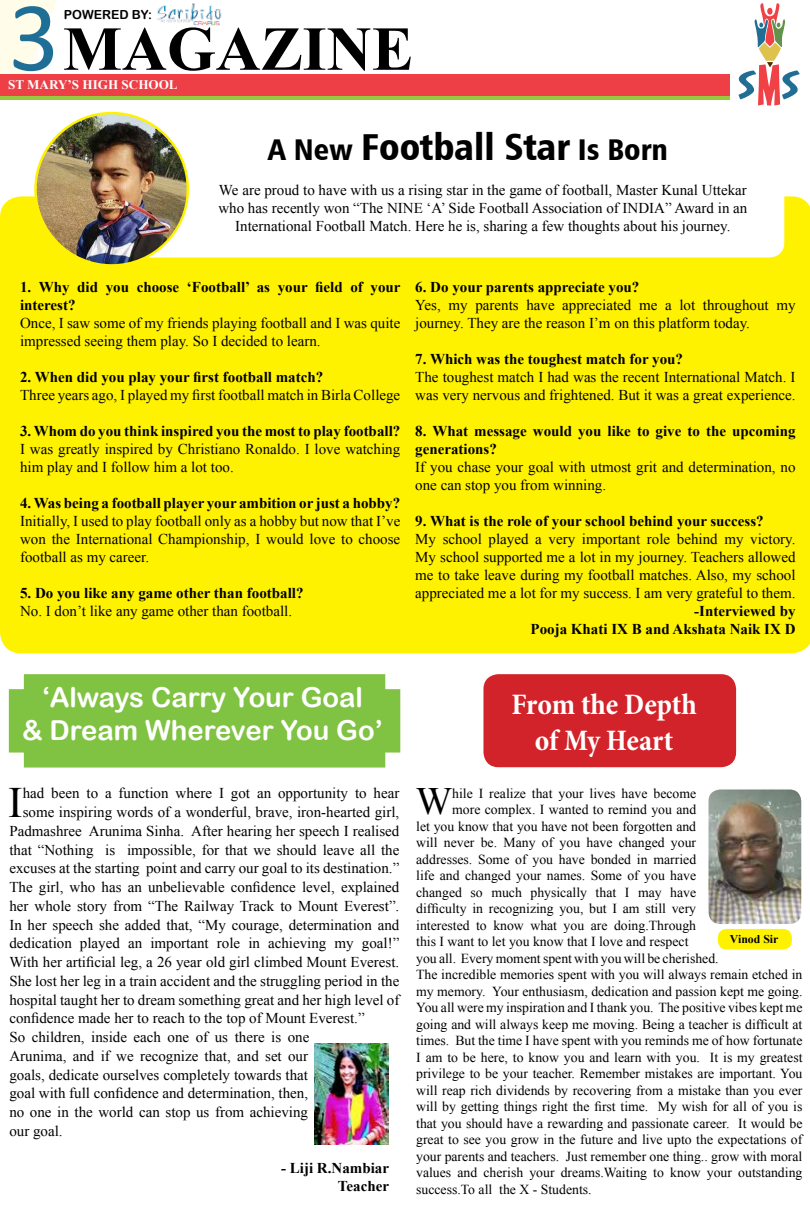
<style>
.page{position:relative;width:810px;height:1215px;background:#fff}
.page>*{position:absolute;margin:0;border:0;box-sizing:border-box;transform-origin:0 0}
.t1{font:100px "Calibri";color:#1f6e95}
.t2{font:700 62.5px "Times New Roman";color:#000}
.t3{font:43.38px "Times New Roman";color:#000}
.t4{font:38.62px "Times New Roman";color:#000}
.t5{font:37.5px "Humanist 777 BT Black Condensed B";color:#000}
.t6{font:700 condensed 30px/36px "Minion Pro";letter-spacing:-.005em;color:#fff;text-align:center}
.t7{font:27.5px/33px "Arial Rounded MT Bold";color:#fff;text-align:center}
.t8{font:15px/18px "Times New Roman";color:#000}
.t9{font:700 15px/18px "Times New Roman";color:#000}
.t10{font:13.75px "Times New Roman";color:#000}
.t11{font:700 13.12px "Times New Roman";color:#fff}
.t12{font:12.5px "Arial Rounded MT Bold";color:#000}
.t13{font:700 11.88px "Times New Roman";color:#000}
.s1{font-size:30px}
</style>
<div class="page">
<svg style="left:0;top:0;width:56px;height:74px"></svg>
<svg style="left:0;top:95px;width:729px;height:5px;background:#a8ad3e"></svg>
<div style="left:0;top:74px;width:729px;height:21px;background:#ef3f46"></div>
<svg style="left:738px;top:3px;width:62px;height:103px"></svg>
<img style="left:157px;top:4px;width:65px;height:22px">
<div style="left:483px;top:674px;width:253px;height:93px;background:#d2232a;border-radius:15px"></div>
<img style="left:709px;top:790px;width:92px;height:134px">
<div style="left:707px;top:788px;width:96px;height:138px;border:1px solid #fff;border-radius:12px"></div>
<div style="left:718px;top:929px;width:74px;height:20px;background:#fff200;border-radius:9px"></div>
<div style="left:9px;top:674px;width:391px;height:94px;background:#80c342"></div>
<div style="left:0;top:196px;width:810px;height:457px;background:#fff200"></div>
<div style="left:109px;top:113px;width:675px;height:145px;background:#fff;border-radius:15px"></div>
<img style="left:36px;top:113px;width:151px;height:152px">
<img style="left:315px;top:1044px;width:74px;height:100px">
<h1 class="t1" style="left:8px;top:-26px;width:52px">3</h1>
<p class="t12" style="left:64px;top:7px;width:90px">POWERED BY:</p>
<h2 class="t2" style="left:63px;top:6px;width:352px">MAGAZINE</h2>
<p class="t11" style="left:8px;top:76px;width:171px">ST MARY’S HIGH SCHOOL</p>
<h3 class="t5" style="left:268px;top:123px;width:402px"><span class="s1">A New</span> Football Star <span class="s1">Is Born</span></h3>
<p class="t8" style="left:218px;top:180px;width:531px;text-align:center">We are proud to have with us a rising star in the game of football, Master Kunal Uttekar who has recently won “The NINE ‘A’ Side Football Association of INDIA” Award in an<br>International Football Match. Here he is, sharing a few thoughts about his journey.</p>
<p class="t9" style="left:20px;top:277px;width:382px">1. Why did you choose ‘Football’ as your field of your interest?</p>
<p class="t8" style="left:20px;top:313px;width:382px">Once, I saw some of my friends playing football and I was quite impressed seeing them play. So I decided to learn.</p>
<p class="t9" style="left:20px;top:367px;width:305px">2. When did you play your first football match?</p>
<p class="t8" style="left:20px;top:385px;width:382px">Three years ago, I played my first football match in Birla College</p>
<p class="t9" style="left:20px;top:421px;width:382px">3. Whom do you think inspired you the most to play football?</p>
<p class="t8" style="left:20px;top:439px;width:382px">I was greatly inspired by Christiano Ronaldo. I love watching him play and I follow him a lot too.</p>
<p class="t9" style="left:20px;top:493px;width:382px">4. Was being a football player your ambition or just a hobby?</p>
<p class="t8" style="left:20px;top:511px;width:382px;text-align:justify">Initially, I used to play football only as a hobby but now that I’ve won the International Championship, I would love to choose football as my career.</p>
<p class="t9" style="left:20px;top:583px;width:285px">5. Do you like any game other than football?</p>
<p class="t8" style="left:20px;top:601px;width:274px">No. I don’t like any game other than football.</p>
<p class="t9" style="left:415px;top:277px;width:226px">6. Do your parents appreciate you?</p>
<p class="t8" style="left:415px;top:295px;width:382px">Yes, my parents have appreciated me a lot throughout my journey. They are the reason I’m on this platform today.</p>
<p class="t9" style="left:415px;top:349px;width:269px">7. Which was the toughest match for you?</p>
<p class="t8" style="left:415px;top:367px;width:382px">The toughest match I had was the recent International Match. I was very nervous and frightened. But it was a great experience.</p>
<p class="t9" style="left:415px;top:421px;width:382px">8. What message would you like to give to the upcoming generations?</p>
<p class="t8" style="left:415px;top:457px;width:382px">If you chase your goal with utmost grit and determination, no one can stop you from winning.</p>
<p class="t9" style="left:415px;top:511px;width:350px">9. What is the role of your school behind your success?</p>
<p class="t8" style="left:415px;top:529px;width:382px;text-align:justify">My school played a very important role behind my victory.<br>My school supported me a lot in my journey. Teachers allowed me to take leave during my football matches. Also, my school appreciated me a lot for my success. I am very grateful to them.</p>
<p class="t9" style="left:531px;top:601px;width:267px;text-align:right">-Interviewed by<br>Pooja Khati IX B and Akshata Naik IX D</p>
<h3 class="t7" style="left:22px;top:681px;width:363px">‘Always Carry Your Goal<br>&amp; Dream Wherever You Go’</h3>
<h3 class="t3" style="left:8px;top:772px;width:16px">I</h3>
<p class="t8" style="left:23px;top:784px;width:378px">had been to a function where I got an opportunity to hear</p>
<p class="t8" style="left:23px;top:803px;width:378px">some inspiring words of a wonderful, brave, iron-hearted girl,</p>
<p class="t8" style="left:9px;top:821px;width:392px">Padmashree Arunima Sinha. After hearing her speech I realised</p>
<p class="t8" style="left:9px;top:840px;width:392px">that “Nothing is impossible, for that we should leave all the</p>
<p class="t8" style="left:9px;top:859px;width:392px">excuses at the starting point and carry our goal to its destination.”</p>
<p class="t8" style="left:9px;top:878px;width:392px">The girl, who has an unbelievable confidence level, explained</p>
<p class="t8" style="left:9px;top:896px;width:392px">her whole story from “The Railway Track to Mount Everest”.</p>
<p class="t8" style="left:9px;top:915px;width:392px">In her speech she added that, “My courage, determination and</p>
<p class="t8" style="left:9px;top:934px;width:392px">dedication played an important role in achieving my goal!”</p>
<p class="t8" style="left:9px;top:953px;width:392px">With her artificial leg, a 26 year old girl climbed Mount Everest.</p>
<p class="t8" style="left:9px;top:971px;width:392px">She lost her leg in a train accident and the struggling period in the</p>
<p class="t8" style="left:9px;top:990px;width:392px">hospital taught her to dream something great and her high level of</p>
<p class="t8" style="left:9px;top:1009px;width:357px">confidence made her to reach to the top of Mount Everest.”</p>
<p class="t8" style="left:9px;top:1028px;width:302px">So children, inside each one of us there is one</p>
<p class="t8" style="left:9px;top:1046px;width:300px">Arunima, and if we recognize that, and set our</p>
<p class="t8" style="left:9px;top:1065px;width:300px">goals, dedicate ourselves completely towards that</p>
<p class="t8" style="left:9px;top:1084px;width:300px">goal with full confidence and determination, then,</p>
<p class="t8" style="left:9px;top:1103px;width:300px">no one in the world can stop us from achieving</p>
<p class="t8" style="left:9px;top:1121px;width:55px">our goal.</p>
<p class="t9" style="left:281px;top:1158px;width:109px;text-align:right">- Liji R.Nambiar<br>Teacher</p>
<h3 class="t6" style="left:511px;top:687px;width:187px">From the Depth of My Heart</h3>
<h3 class="t4" style="left:416px;top:774px;width:38px">W</h3>
<p class="t10" style="left:452px;top:783px;width:246px">hile I realize that your lives have become</p>
<p class="t10" style="left:452px;top:800px;width:246px">more complex. I wanted to remind you and</p>
<p class="t10" style="left:416px;top:816px;width:282px">let you know that you have not been forgotten and</p>
<p class="t10" style="left:416px;top:833px;width:281px">will never be. Many of you have changed your</p>
<p class="t10" style="left:416px;top:849px;width:282px">addresses. Some of you have bonded in married</p>
<p class="t10" style="left:416px;top:866px;width:282px">life and changed your names. Some of you have</p>
<p class="t10" style="left:416px;top:882px;width:282px">changed so much physically that I may have</p>
<p class="t10" style="left:416px;top:899px;width:282px">difficulty in recognizing you, but I am still very</p>
<p class="t10" style="left:416px;top:915px;width:281px">interested to know what you are doing.Through</p>
<p class="t10" style="left:416px;top:932px;width:274px">this I want to let you know that I love and respect</p>
<p class="t10" style="left:416px;top:948px;width:304px">you all. Every moment spent with you will be cherished.</p>
<p class="t10" style="left:416px;top:965px;width:388px">The incredible memories spent with you will always remain etched in</p>
<p class="t10" style="left:416px;top:981px;width:388px">my memory. Your enthusiasm, dedication and passion kept me going.</p>
<p class="t10" style="left:416px;top:998px;width:388px">You all were my inspiration and I thank you. The positive vibes kept me</p>
<p class="t10" style="left:416px;top:1014px;width:388px">going and will always keep me moving. Being a teacher is difficult at</p>
<p class="t10" style="left:416px;top:1031px;width:388px">times. But the time I have spent with you reminds me of how fortunate</p>
<p class="t10" style="left:416px;top:1047px;width:388px">I am to be here, to know you and learn with you. It is my greatest</p>
<p class="t10" style="left:416px;top:1064px;width:388px">privilege to be your teacher. Remember mistakes are important. You</p>
<p class="t10" style="left:416px;top:1080px;width:388px">will reap rich dividends by recovering from a mistake than you ever</p>
<p class="t10" style="left:416px;top:1097px;width:388px">will by getting things right the first time. My wish for all of you is</p>
<p class="t10" style="left:416px;top:1113px;width:388px">that you should have a rewarding and passionate career. It would be</p>
<p class="t10" style="left:416px;top:1130px;width:388px">great to see you grow in the future and live upto the expectations of</p>
<p class="t10" style="left:416px;top:1146px;width:388px">your parents and teachers. Just remember one thing.. grow with moral</p>
<p class="t10" style="left:416px;top:1163px;width:388px">values and cherish your dreams.Waiting to know your outstanding</p>
<p class="t10" style="left:416px;top:1179px;width:177px">success.To all the X - Students.</p>
<p class="t13" style="left:730px;top:931px;width:50px">Vinod Sir</p>
</div>
